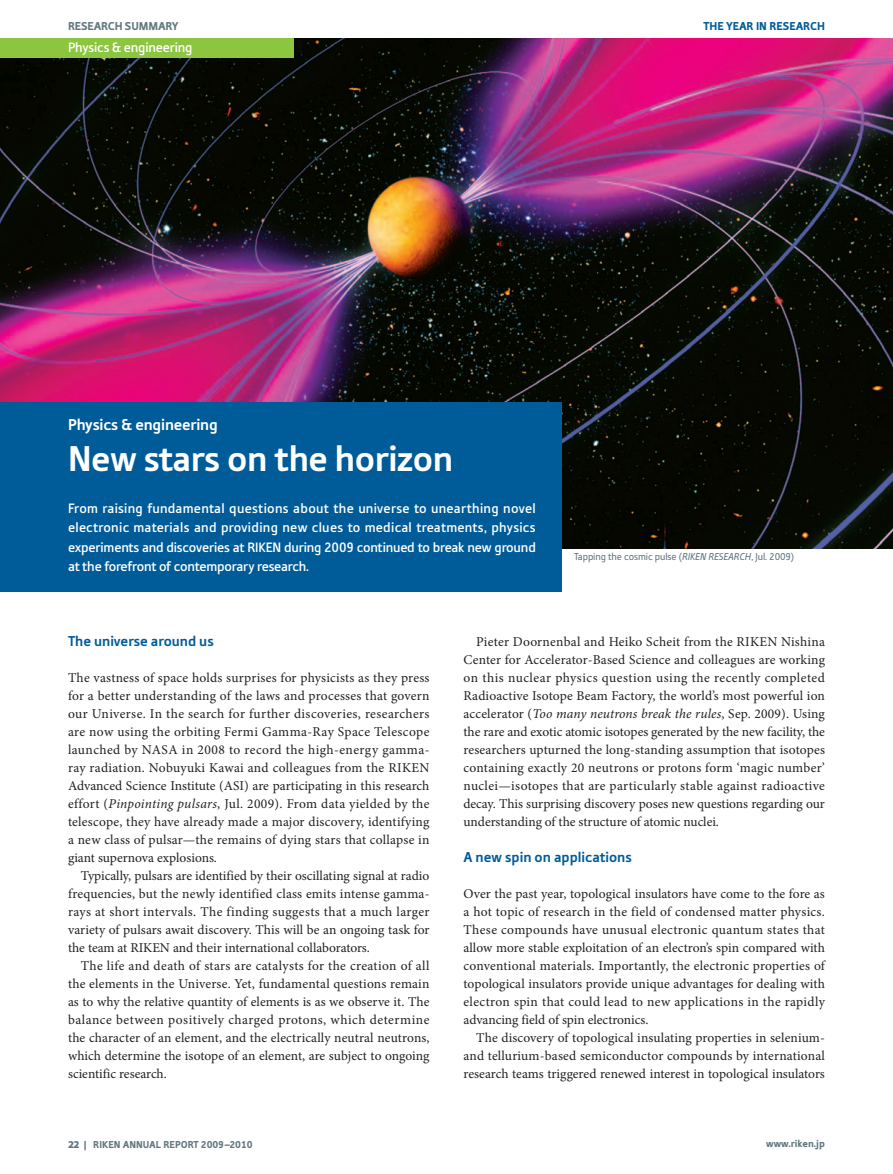
<style>
.page{position:relative;width:893px;height:1174px;background:#fff}
.page>*{position:absolute;margin:0;border:0;box-sizing:border-box;transform-origin:0 0}
.t1{font:700 37.5px "Tabula ITC Pro";letter-spacing:-.01em;color:#fff}
.t2{font:700 16.5px "Tabula ITC Pro";letter-spacing:-.01em;color:#fff}
.t3{font:700 15px "Tabula ITC Pro";color:#005c98}
.t4{font:500 14.25px/19.5px "Tabula ITC Pro";letter-spacing:-.01em;color:#fff;text-align:justify}
.t5{font:13.5px/18px "Minion Pro";letter-spacing:.01em;color:#231f20;text-align:justify}
.t6{font:13.5px "Minion Pro";letter-spacing:.03em;color:#231f20}
.t7{font:13.5px "Minion Pro";letter-spacing:.035em;color:#231f20}
.t8{font:900 12px "Tabula ITC Pro";color:#005c98}
.t9{font:900 12px "Tabula ITC Pro";letter-spacing:-.01em;color:#647882}
.t10{font:10.5px "Tabula ITC Pro";letter-spacing:-.01em;color:#647882}
.t11{font:900 10.5px "Tabula ITC Pro";color:#647882}
.s1{font-style:italic}
.s2{font-family:"Myriad Pro"}
</style>
<div class="page">
<img style="left:0;top:38px;width:893px;height:511px">
<div style="left:0;top:402px;width:561px;height:189px;background:#005c98"></div>
<div style="left:0;top:38px;width:293px;height:19px;background:#8bc63e"></div>
<p class="t9" style="left:68px;top:21px;width:112px">RESEARCH SUMMARY</p>
<p class="t4" style="left:68px;top:38px;width:126px">Physics &amp; engineering</p>
<p class="t8" style="left:703px;top:21px;width:123px">THE YEAR IN RESEARCH</p>
<p class="t2" style="left:68px;top:418px;width:151px">Physics &amp; engineering</p>
<p class="t1" style="left:68px;top:444px;width:387px">New stars on the horizon</p>
<p class="t4" style="left:68px;top:499px;width:469px">From raising fundamental questions about the universe to unearthing novel electronic materials and providing new clues to medical treatments, physics experiments and discoveries at RIKEN during 2009 continued to break new ground at the forefront of contemporary research.</p>
<p class="t10" style="left:574px;top:552px;width:222px">Tapping the cosmic pulse (<span class="s1">RIKEN RESEARCH</span>, Jul. 2009)</p>
<p class="t3" style="left:68px;top:635px;width:147px">The universe around us</p>
<p class="t5" style="left:68px;top:670px;width:363px">The vastness of space holds surprises for physicists as they press</p>
<p class="t5" style="left:68px;top:688px;width:363px">for a better understanding of the laws and processes that govern</p>
<p class="t6" style="left:68px;top:708px;width:363px">our Universe. In the search for further discoveries, researchers</p>
<p class="t5" style="left:68px;top:724px;width:363px">are now using the orbiting Fermi Gamma-Ray Space Telescope</p>
<p class="t6" style="left:68px;top:744px;width:363px">launched by NASA in 2008 to record the high-energy gamma-</p>
<p class="t5" style="left:68px;top:760px;width:363px">ray radiation. Nobuyuki Kawai and colleagues from the RIKEN</p>
<p class="t5" style="left:68px;top:778px;width:363px">Advanced Science Institute (ASI) are participating in this research</p>
<p class="t5" style="left:68px;top:796px;width:363px">effort (<span class="s1">Pinpointing pulsars</span>, Jul. 2009). From data yielded by the</p>
<p class="t5" style="left:68px;top:814px;width:363px">telescope, they have already made a major discovery, identifying</p>
<p class="t5" style="left:68px;top:832px;width:363px">a new class of pulsar—the remains of dying stars that collapse in</p>
<p class="t5" style="left:68px;top:850px;width:150px">giant supernova explosions.</p>
<p class="t5" style="left:81px;top:868px;width:350px">Typically, pulsars are identified by their oscillating signal at radio</p>
<p class="t5" style="left:68px;top:886px;width:363px">frequencies, but the newly identified class emits intense gamma-</p>
<p class="t6" style="left:68px;top:906px;width:363px">rays at short intervals. The finding suggests that a much larger</p>
<p class="t5" style="left:68px;top:922px;width:363px">variety of pulsars await discovery. This will be an ongoing task for</p>
<p class="t5" style="left:68px;top:940px;width:303px">the team at RIKEN and their international collaborators.</p>
<p class="t5" style="left:81px;top:958px;width:350px">The life and death of stars are catalysts for the creation of all</p>
<p class="t5" style="left:68px;top:976px;width:363px">the elements in the Universe. Yet, fundamental questions remain</p>
<p class="t5" style="left:68px;top:994px;width:363px">as to why the relative quantity of elements is as we observe it. The</p>
<p class="t7" style="left:68px;top:1014px;width:363px">balance between positively charged protons, which determine</p>
<p class="t5" style="left:68px;top:1030px;width:363px">the character of an element, and the electrically neutral neutrons,</p>
<p class="t5" style="left:68px;top:1048px;width:363px">which determine the isotope of an element, are subject to ongoing</p>
<p class="t5" style="left:68px;top:1066px;width:100px">scientific research.</p>
<p class="t5" style="left:463px;top:634px;width:363px;text-indent:13px">Pieter Doornenbal and Heiko Scheit from the RIKEN Nishina Center for Accelerator-Based Science and colleagues are working on this nuclear physics question using the recently completed Radioactive Isotope Beam Factory, the world’s most powerful ion accelerator (<span class="s1">Too many neutrons break the rules</span>, Sep. 2009). Using the rare and exotic atomic isotopes generated by the new facility, the researchers upturned the long-standing assumption that isotopes containing exactly 20 neutrons or protons form ‘magic number’ nuclei—isotopes that are particularly stable against radioactive decay. This surprising discovery poses new questions regarding our understanding of the structure of atomic nuclei.</p>
<p class="t3" style="left:463px;top:851px;width:170px">A new spin on applications</p>
<p class="t5" style="left:463px;top:886px;width:363px">Over the past year, topological insulators have come to the fore as</p>
<p class="t5" style="left:463px;top:904px;width:363px">a hot topic of research in the field of condensed matter physics.</p>
<p class="t6" style="left:463px;top:924px;width:363px">These compounds have unusual electronic quantum states that</p>
<p class="t5" style="left:463px;top:940px;width:363px">allow more stable exploitation of an electron’s spin compared with</p>
<p class="t5" style="left:463px;top:958px;width:363px">conventional materials. Importantly, the electronic properties of</p>
<p class="t5" style="left:463px;top:976px;width:363px">topological insulators provide unique advantages for dealing with</p>
<p class="t6" style="left:463px;top:996px;width:363px">electron spin that could lead to new applications in the rapidly</p>
<p class="t5" style="left:463px;top:1012px;width:186px">advancing field of spin electronics.</p>
<p class="t5" style="left:476px;top:1030px;width:350px">The discovery of topological insulating properties in selenium-</p>
<p class="t5" style="left:463px;top:1048px;width:363px">and tellurium-based semiconductor compounds by international</p>
<p class="t5" style="left:463px;top:1066px;width:363px">research teams triggered renewed interest in topological insulators</p>
<p class="t11" style="left:68px;top:1140px;width:186px"><span class="s2">22</span> | RIKEN ANNUAL REPORT 2009–2010</p>
<p class="t11" style="left:766px;top:1139px;width:60px">www.riken.jp</p>
</div>
